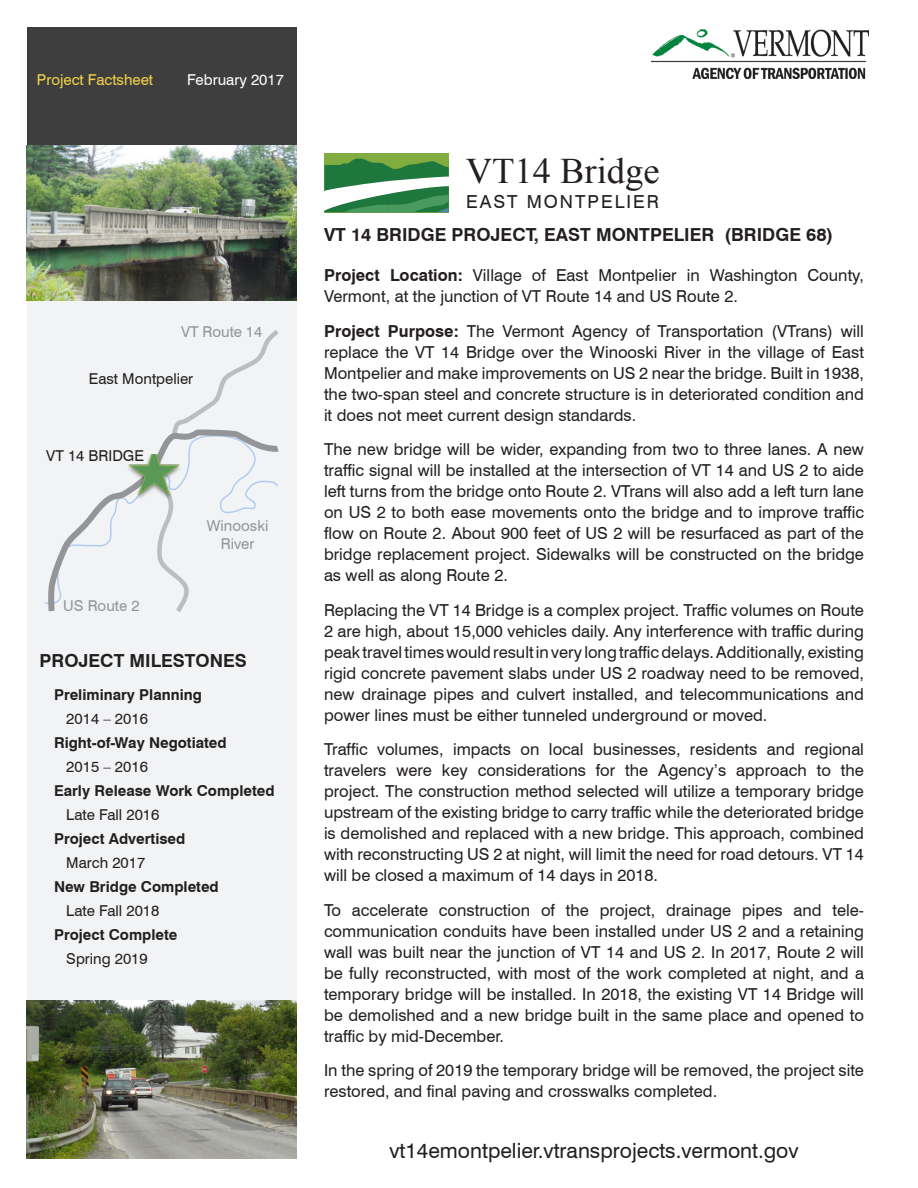
<style>
.page{position:relative;width:918px;height:1188px;background:#fff}
.page>*{position:absolute;margin:0;border:0;box-sizing:border-box;transform-origin:0 0}
.t1{font:36px "Times New Roman";color:#231f20}
.t2{font:21px "Swiss 721 BT";color:#231f20}
.t3{font:700 18px "Swiss 721 BT";color:#231f20}
.t4{font:18px "Swiss 721 BT";letter-spacing:.11em;color:#231f20}
.t5{font:16.5px/21px "Swiss 721 BT";color:#231f20;text-align:justify}
.t6{font:700 15px "Swiss 721 BT";color:#231f20}
.t7{font:15px "Swiss 721 BT";color:#231f20}
.t8{font:15px/18px "Swiss 721 BT";color:#939598;text-align:center}
.t9{font:15px "Swiss 721 BT";color:#f3d34a}
.t10{font:15px "Swiss 721 BT";color:#fff}
.s1{font-weight:700}
</style>
<div class="page">
<div style="left:27px;top:297px;width:270px;height:732px;background:#f2f3f4"></div>
<div style="left:324px;top:153px;width:125px;height:59px;background:#81ad40"></div>
<svg style="left:324px;top:158px;width:125px;height:54px"></svg>
<div style="left:27px;top:27px;width:270px;height:119px;background:#3e3e3f"></div>
<img style="left:27px;top:146px;width:270px;height:155px">
<img style="left:27px;top:1000px;width:270px;height:158px">
<img style="left:651px;top:30px;width:218px;height:48px">
<svg style="left:174px;top:330px;width:105px;height:96px"></svg>
<svg style="left:44px;top:426px;width:235px;height:186px"></svg>
<img style="left:122px;top:454px;width:64px;height:50px">
<p class="t9" style="left:37px;top:70px;width:118px">Project Factsheet</p>
<p class="t10" style="left:187px;top:70px;width:98px">February 2017</p>
<p class="t8" style="left:181px;top:322px;width:83px">VT Route 14</p>
<p class="t7" style="left:89px;top:370px;width:106px">East Montpelier</p>
<p class="t7" style="left:46px;top:447px;width:99px">VT 14 BRIDGE</p>
<p class="t8" style="left:63px;top:596px;width:78px">US Route 2</p>
<p class="t8" style="left:207px;top:517px;width:63px">Winooski<br>River</p>
<p class="t3" style="left:40px;top:649px;width:209px">PROJECT MILESTONES</p>
<p class="t6" style="left:54px;top:685px;width:149px">Preliminary Planning</p>
<p class="t7" style="left:66px;top:709px;width:83px">2014 – 2016</p>
<p class="t6" style="left:54px;top:733px;width:174px">Right-of-Way Negotiated</p>
<p class="t7" style="left:66px;top:757px;width:83px">2015 – 2016</p>
<p class="t6" style="left:54px;top:781px;width:222px">Early Release Work Completed</p>
<p class="t7" style="left:66px;top:805px;width:95px">Late Fall 2016</p>
<p class="t6" style="left:54px;top:829px;width:133px">Project Advertised</p>
<p class="t7" style="left:66px;top:853px;width:81px">March 2017</p>
<p class="t6" style="left:54px;top:877px;width:166px">New Bridge Completed</p>
<p class="t7" style="left:66px;top:901px;width:95px">Late Fall 2018</p>
<p class="t6" style="left:54px;top:925px;width:125px">Project Complete</p>
<p class="t7" style="left:66px;top:949px;width:83px">Spring 2019</p>
<p class="t1" style="left:466px;top:146px;width:195px">VT14 Bridge</p>
<p class="t4" style="left:466px;top:191px;width:194px">EAST MONTPELIER</p>
<p class="t3" style="left:324px;top:223px;width:511px">VT 14 BRIDGE PROJECT, EAST MONTPELIER (BRIDGE 68)</p>
<p class="t5" style="left:324px;top:265px;width:542px"><span class="s1">Project Location:</span> Village of East Montpelier in Washington County,<br>Vermont, at the junction of VT Route 14 and US Route 2.</p>
<p class="t5" style="left:324px;top:320px;width:542px"><span class="s1">Project Purpose:</span> The Vermont Agency of Transportation (VTrans) will replace the VT 14 Bridge over the Winooski River in the village of East Montpelier and make improvements on US 2 near the bridge. Built in 1938, the two-span steel and concrete structure is in deteriorated condition and it does not meet current design standards.</p>
<p class="t5" style="left:324px;top:439px;width:542px">The new bridge will be wider, expanding from two to three lanes. A new traffic signal will be installed at the intersection of VT 14 and US 2 to aide left turns from the bridge onto Route 2. VTrans will also add a left turn lane on US 2 to both ease movements onto the bridge and to improve traffic flow on Route 2. About 900 feet of US 2 will be resurfaced as part of the bridge replacement project. Sidewalks will be constructed on the bridge as well as along Route 2.</p>
<p class="t5" style="left:324px;top:599px;width:542px">Replacing the VT 14 Bridge is a complex project. Traffic volumes on Route 2 are high, about 15,000 vehicles daily. Any interference with traffic during peak travel times would result in very long traffic delays. Additionally, existing rigid concrete pavement slabs under US 2 roadway need to be removed, new drainage pipes and culvert installed, and telecommunications and power lines must be either tunneled underground or moved.</p>
<p class="t5" style="left:324px;top:739px;width:542px">Traffic volumes, impacts on local businesses, residents and regional travelers were key considerations for the Agency’s approach to the project. The construction method selected will utilize a temporary bridge upstream of the existing bridge to carry traffic while the deteriorated bridge is demolished and replaced with a new bridge. This approach, combined with reconstructing US 2 at night, will limit the need for road detours. VT 14 will be closed a maximum of 14 days in 2018.</p>
<p class="t5" style="left:324px;top:899px;width:542px">To accelerate construction of the project, drainage pipes and tele&shy;communication conduits have been installed under US 2 and a retaining wall was built near the junction of VT 14 and US 2. In 2017, Route 2 will be fully reconstructed, with most of the work completed at night, and a temporary bridge will be installed. In 2018, the existing VT 14 Bridge will be demolished and a new bridge built in the same place and opened to traffic by mid-December.</p>
<p class="t5" style="left:324px;top:1060px;width:542px">In the spring of 2019 the temporary bridge will be removed, the project site restored, and final paving and crosswalks completed.</p>
<p class="t2" style="left:389px;top:1138px;width:411px">vt14emontpelier.vtransprojects.vermont.gov</p>
</div>
